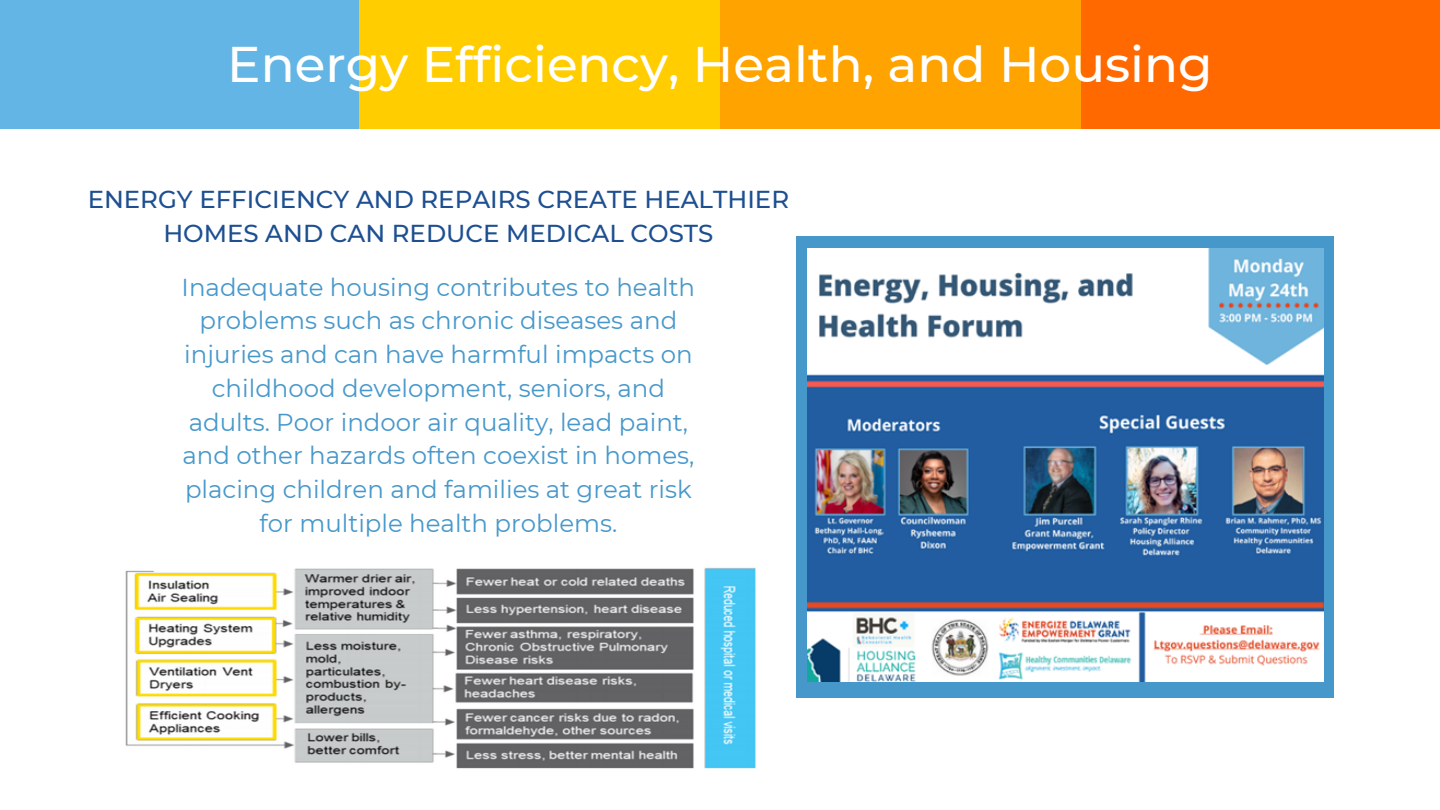
<style>
.page{position:relative;width:1440px;height:810px;background:#fff}
.page>*{position:absolute;margin:0;border:0;box-sizing:border-box;transform-origin:0 0}
.t1{font:500 50px "Montserrat";color:#fff}
.t2{font:24.5px/33.8px "Montserrat";color:#4698cb;text-align:center}
.t3{font:500 24.5px/33.8px "Montserrat";color:#1d4f91;text-align:center}
</style>
<div class="page">
<div style="left:359px;top:0;width:361px;height:128px;background:#ffcd00"></div>
<div style="left:0;top:0;width:359px;height:128px;background:#62b5e5"></div>
<div style="left:720px;top:0;width:361px;height:128px;background:#ffa300"></div>
<div style="left:1081px;top:0;width:359px;height:128px;background:#ff6900"></div>
<div style="left:796px;top:237px;width:538px;height:461px;background:#4698cb"></div>
<img style="left:807px;top:248px;width:516px;height:434px">
<img style="left:125px;top:567px;width:631px;height:202px">
<h1 class="t1" style="left:227px;top:33px;width:987px">Energy Efficiency, Health, and Housing</h1>
<p class="t3" style="left:88px;top:183px;width:703px">ENERGY EFFICIENCY AND REPAIRS CREATE HEALTHIER<br>HOMES AND CAN REDUCE MEDICAL COSTS</p>
<p class="t2" style="left:182px;top:270px;width:515px">Inadequate housing contributes to health problems such as chronic diseases and injuries and can have harmful impacts on childhood development, seniors, and adults. Poor indoor air quality, lead paint, and other hazards often coexist in homes, placing children and families at great risk for multiple health problems.</p>
</div>
